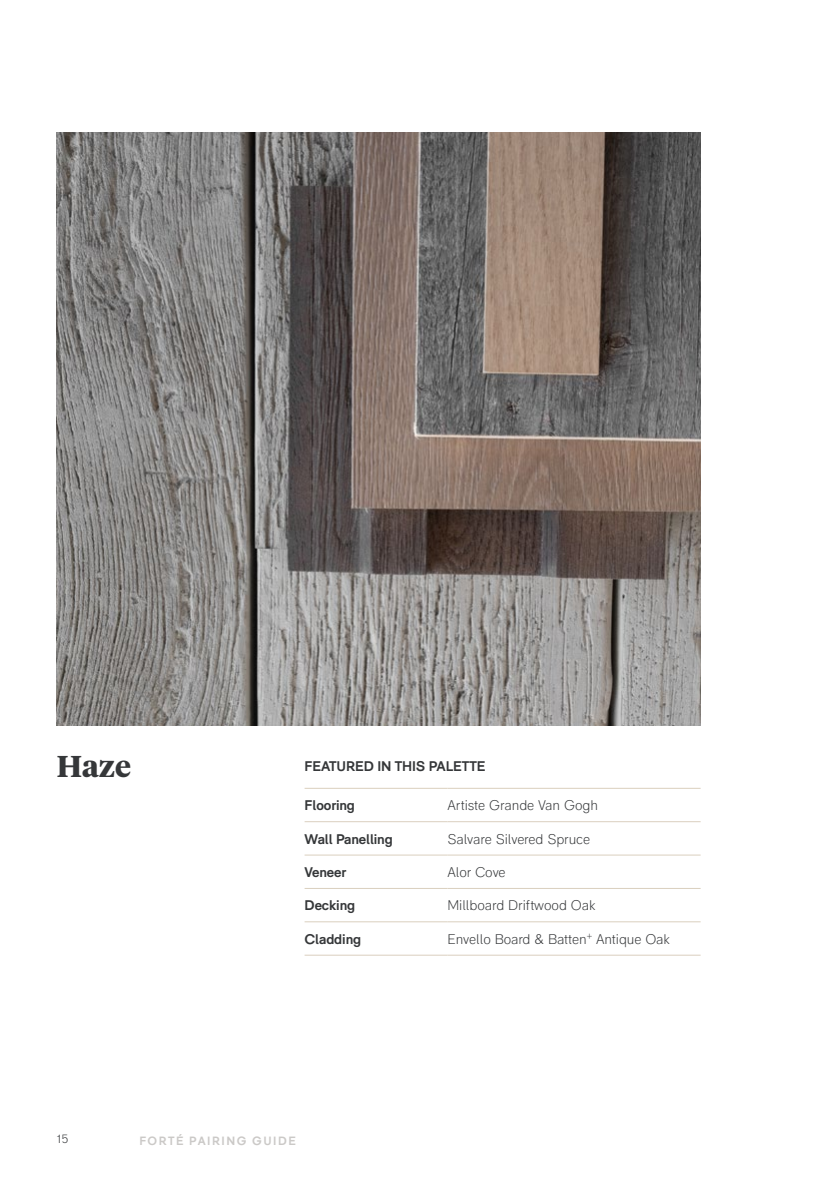
<style>
.page{position:relative;width:840px;height:1191px;background:#fff}
.page>*{position:absolute;margin:0;border:0;box-sizing:border-box;transform-origin:0 0}
.t1{font:700 30px "Tiempos Headline";color:#353739}
.t2{font:300 14px "RM Pro";letter-spacing:-.01em;color:#353739}
.t3{font:700 14px "RM Pro";letter-spacing:-.01em;color:#353739}
.t4{font:700 12px "RM Pro";letter-spacing:.125em;color:#cbc9c7}
.t5{font:300 12px "RM Pro";color:#353739}
</style>
<div class="page">
<hr style="left:304px;top:788px;width:143px;height:1px;background:#dacfbe">
<hr style="left:447px;top:788px;width:253px;height:1px;background:#dacfbe">
<hr style="left:304px;top:821px;width:143px;height:1px;background:#dacfbe">
<hr style="left:447px;top:821px;width:253px;height:1px;background:#dacfbe">
<hr style="left:304px;top:854px;width:143px;height:1px;background:#dacfbe">
<hr style="left:447px;top:854px;width:253px;height:1px;background:#dacfbe">
<hr style="left:304px;top:888px;width:143px;height:1px;background:#dacfbe">
<hr style="left:447px;top:888px;width:253px;height:1px;background:#dacfbe">
<hr style="left:304px;top:921px;width:143px;height:1px;background:#dacfbe">
<hr style="left:447px;top:921px;width:253px;height:1px;background:#dacfbe">
<hr style="left:304px;top:954px;width:143px;height:1px;background:#dacfbe">
<hr style="left:447px;top:954px;width:253px;height:1px;background:#dacfbe">
<img style="left:57px;top:133px;width:643px;height:592px">
<h1 class="t1" style="left:57px;top:745px;width:76px">Haze</h1>
<p class="t3" style="left:304px;top:757px;width:182px">FEATURED IN THIS PALETTE</p>
<p class="t3" style="left:304px;top:797px;width:52px">Flooring</p>
<p class="t2" style="left:447px;top:797px;width:152px">Artiste Grande Van Gogh</p>
<p class="t3" style="left:304px;top:830px;width:90px">Wall Panelling</p>
<p class="t2" style="left:447px;top:831px;width:144px">Salvare Silvered Spruce</p>
<p class="t3" style="left:304px;top:864px;width:43px">Veneer</p>
<p class="t2" style="left:447px;top:864px;width:60px">Alor Cove</p>
<p class="t3" style="left:304px;top:897px;width:52px">Decking</p>
<p class="t2" style="left:447px;top:897px;width:149px">Millboard Driftwood Oak</p>
<p class="t3" style="left:304px;top:930px;width:58px">Cladding</p>
<p class="t2" style="left:447px;top:931px;width:224px">Envello Board &amp; Batten<sup>+</sup> Antique Oak</p>
<p class="t5" style="left:57px;top:1132px;width:13px">15</p>
<p class="t4" style="left:139px;top:1133px;width:158px">FORTÉ PAIRING GUIDE</p>
</div>
